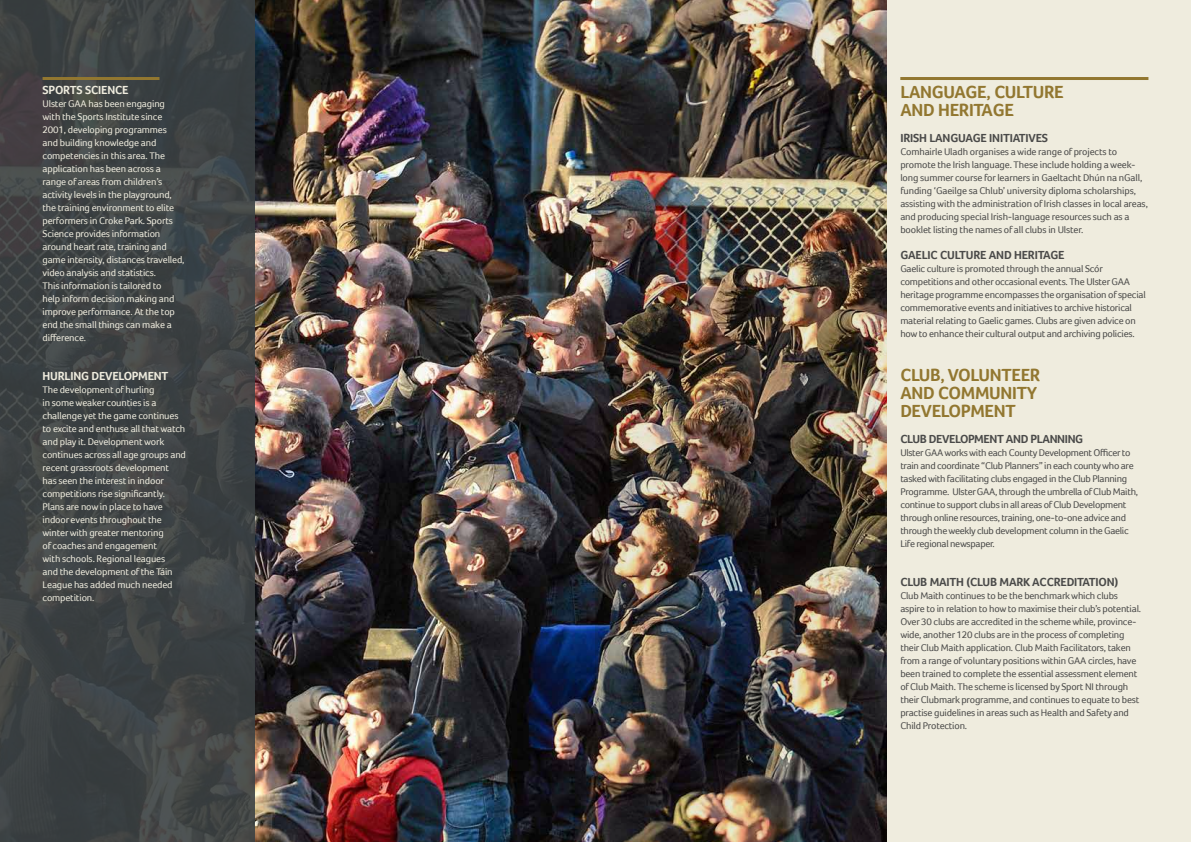
<style>
.page{position:relative;width:1191px;height:842px;background:#fff}
.page>*{position:absolute;margin:0;border:0;box-sizing:border-box;transform-origin:0 0}
.t1{font:700 18px/18px "Foco";letter-spacing:-.015em;color:#927730}
.t2{font:700 12px "Foco";letter-spacing:-.015em;color:#4a4a49}
.t3{font:700 12px "Foco";letter-spacing:-.015em;color:#efecde}
.t4{font:10px/13px "Foco";letter-spacing:-.02em;color:#4a4a49}
.t5{font:10px/13px "Foco";letter-spacing:-.015em;color:#efecde}
</style>
<div class="page">
<div style="left:595px;top:0;width:596px;height:842px;background:#efecde"></div>
<img style="left:254px;top:0;width:632px;height:842px">
<hr style="left:900px;top:77px;width:248px;height:3px;background:#927730">
<svg style="left:0;top:0;width:254px;height:842px;fill:#3d4143"></svg>
<hr style="left:43px;top:77px;width:116px;height:3px;background:#927730">
<p class="t3" style="left:43px;top:82px;width:87px">SPORTS SCIENCE</p>
<p class="t5" style="left:43px;top:97px;width:143px">Ulster GAA has been engaging with the Sports Institute since<br>2001, developing programmes and building knowledge and competencies in this area. The application has been across a range of areas from children’s activity levels in the playground, the training environment to elite performers in Croke Park. Sports<br>Science provides information around heart rate, training and game intensity, distances travelled, video analysis and statistics.<br>This information is tailored to<br>help inform decision making and improve performance. At the top end the small things can make a difference.</p>
<p class="t3" style="left:43px;top:368px;width:127px">HURLING DEVELOPMENT</p>
<p class="t5" style="left:43px;top:383px;width:145px">The development of hurling<br>in some weaker counties is a challenge yet the game continues to excite and enthuse all that watch and play it. Development work continues across all age groups and recent grassroots development<br>has seen the interest in indoor competitions rise significantly.<br>Plans are now in place to have indoor events throughout the winter with greater mentoring<br>of coaches and engagement<br>with schools. Regional leagues<br>and the development of the Táin<br>League has added much needed competition.</p>
<h1 class="t1" style="left:900px;top:83px;width:165px">LANGUAGE, CULTURE<br>AND HERITAGE</h1>
<p class="t2" style="left:900px;top:131px;width:149px">IRISH LANGUAGE INITIATIVES</p>
<p class="t4" style="left:900px;top:145px;width:249px">Comhairle Uladh organises a wide range of projects to promote the Irish language. These include holding a week&shy;long summer course forlearners in Gaeltacht Dhún na nGall, funding ‘Gaeilge sa Chlub’ university diploma scholarships, assisting with the administration of Irish classes in local areas, and producing special Irish-language resources such as a booklet listing the names of all clubs in Ulster.</p>
<p class="t2" style="left:900px;top:248px;width:166px">GAELIC CULTURE AND HERITAGE</p>
<p class="t4" style="left:900px;top:262px;width:247px">Gaelic culture is promoted through the annual Scór competitions and other occasional events. The Ulster GAA heritage programme encompasses the organisation of special commemorative events and initiatives to archive historical material relating to Gaelic games. Clubs are given advice on how to enhance their cultural output and archiving policies.</p>
<h1 class="t1" style="left:900px;top:366px;width:141px">CLUB, VOLUNTEER<br>AND COMMUNITY<br>DEVELOPMENT</h1>
<p class="t2" style="left:900px;top:432px;width:184px">CLUB DEVELOPMENT AND PLANNING</p>
<p class="t4" style="left:900px;top:446px;width:239px">UlsterGAAworkswith each CountyDevelopment Officerto train and coordinate “Club Planners” in each county who are tasked with facilitating clubs engaged in the Club Planning Programme. Ulster GAA, through the umbrella of Club Maith, continue to support clubs in all areas ofClub Development through online resources, training, one-to-one advice and through the weekly club development column in the Gaelic Life regional newspaper.</p>
<p class="t2" style="left:900px;top:575px;width:219px">CLUB MAITH (CLUB MARK ACCREDITATION)</p>
<p class="t4" style="left:900px;top:589px;width:242px">Club Maith continues to be the benchmark which clubs aspire to in relation to how to maximise their club’s potential.<br>Over 30 clubs are accredited in the scheme while, province&shy;wide, another 120 clubs are in the process of completing their Club Maith application. Club Maith Facilitators, taken from a range of voluntary positions within GAA circles, have been trained to complete the essential assessment element of Club Maith. The scheme is licensed by Sport NI through theirClubmarkprogramme, and continues to equate to best practise guidelines in areas such as Health and Safety and Child Protection.</p>
</div>
